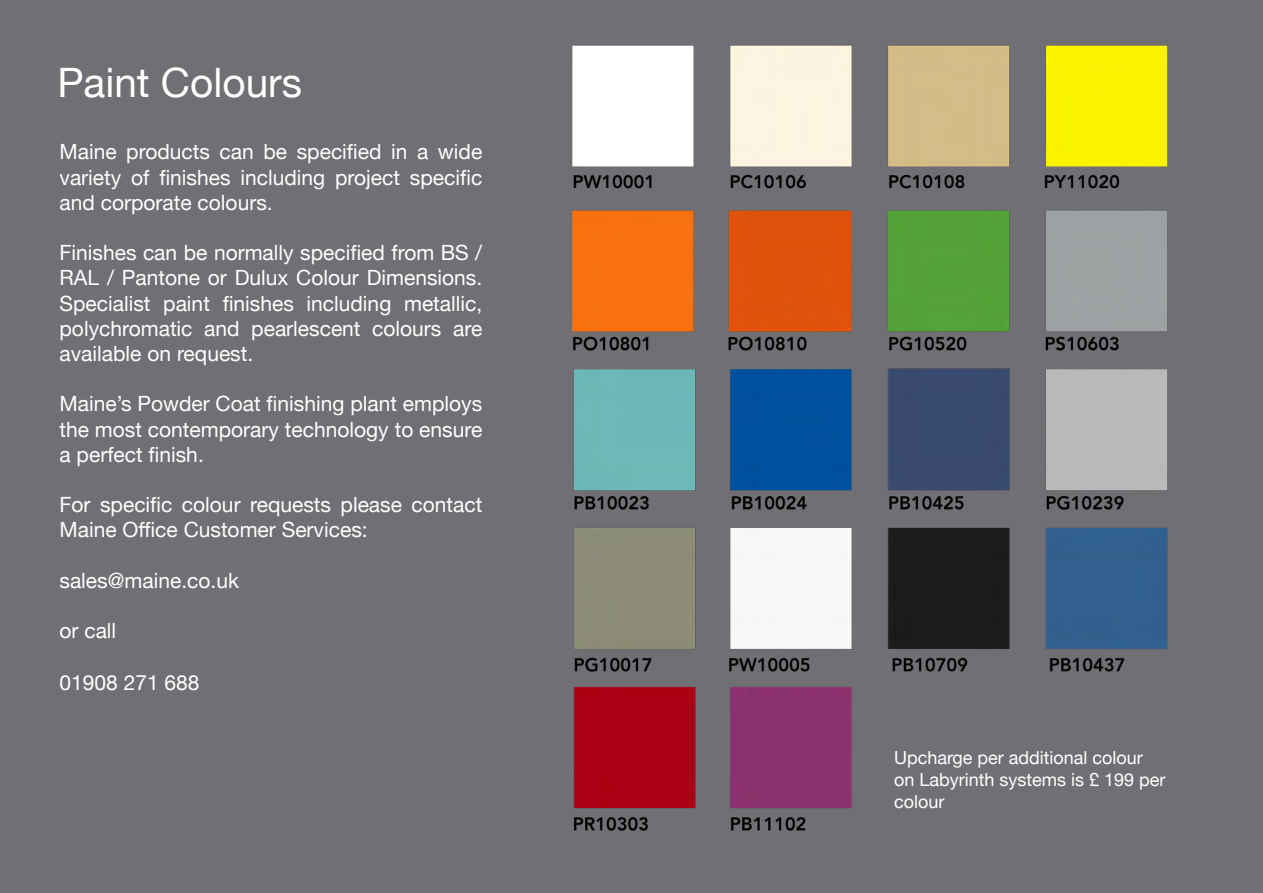
<style>
.page{position:relative;width:1263px;height:893px;background:#6f6f74}
.page>*{position:absolute;margin:0;border:0;box-sizing:border-box;transform-origin:0 0}
.t1{font:40.5px "Helvetica Neue";color:#fff}
.t2{font:21px/25.2px "Helvetica Neue";color:#fff;text-align:justify}
.t3{font:18px/21.6px "Helvetica Neue";color:#fff}
</style>
<div class="page">
<img style="left:572px;top:45px;width:596px;height:786px">
<h1 class="t1" style="left:57px;top:53px;width:246px">Paint Colours</h1>
<p class="t2" style="left:60px;top:141px;width:424px">Maine products can be specified in a wide variety of finishes including project specific and corporate colours.</p>
<p class="t2" style="left:60px;top:241px;width:424px">Finishes can be normally specified from BS / RAL / Pantone or Dulux Colour Dimensions.<br>Specialist paint finishes including metallic, polychromatic and pearlescent colours are available on request.</p>
<p class="t2" style="left:60px;top:393px;width:424px">Maine’s Powder Coat finishing plant employs the most contemporary technology to ensure a perfect finish.</p>
<p class="t2" style="left:60px;top:493px;width:424px">For specific colour requests please contact<br>Maine Office Customer Services:</p>
<p class="t2" style="left:60px;top:569px;width:181px">sales@maine.co.uk</p>
<p class="t2" style="left:60px;top:619px;width:58px">or call</p>
<p class="t2" style="left:60px;top:672px;width:142px">01908 271 688</p>
<p class="t3" style="left:894px;top:748px;width:273px">Upcharge per additional colour on Labyrinth systems is £ 199 per colour</p>
</div>
